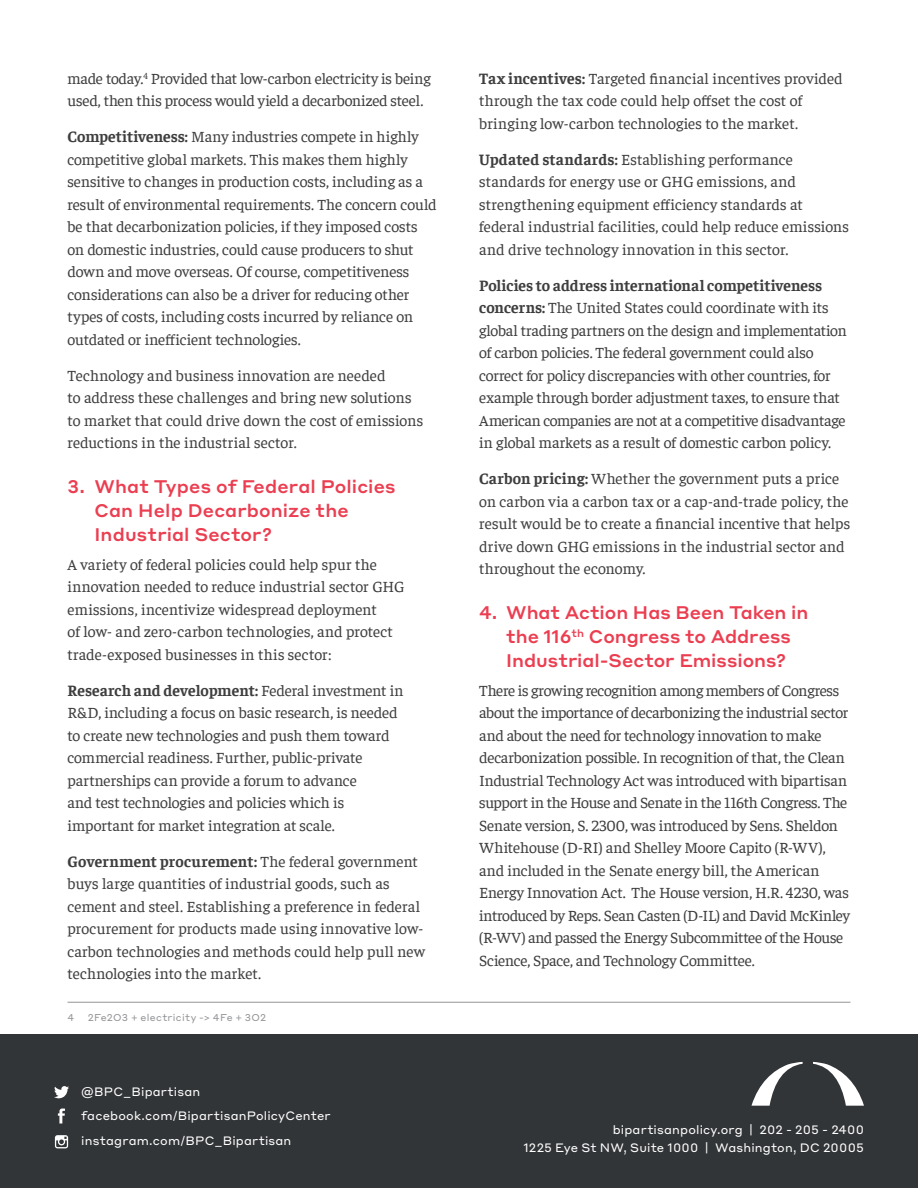
<style>
.page{position:relative;width:918px;height:1188px;background:#fff}
.page>*{position:absolute;margin:0;border:0;box-sizing:border-box;transform-origin:0 0}
.t1{font:500 18px/24px "Styrene A";letter-spacing:.005em;color:#eb3e51}
.Body_-_Report{font:15.75px/22.5px "Faustina";letter-spacing:-.005em;color:#3e3e3f}
.Body__White__-_Repor{font:15.75px/22.5px "Faustina";letter-spacing:-.015em;color:#3e3e3f}
.t2{font:12px "Styrene A";letter-spacing:.015em;color:#fff}
.Footnote{font:9.75px "Styrene A";letter-spacing:.03em;color:#939598}
.s1{font-weight:700}
</style>
<div class="page">
<hr style="left:68px;top:1002px;width:782px;height:1px;background:#939598">
<div style="left:0;top:1034px;width:918px;height:154px;background:#323537"></div>
<svg style="left:55px;top:1135px;width:13px;height:13px"></svg>
<svg style="left:58px;top:1108px;width:7px;height:16px"></svg>
<svg style="left:54px;top:1086px;width:15px;height:12px"></svg>
<svg style="left:813px;top:1062px;width:51px;height:44px"></svg>
<svg style="left:751px;top:1062px;width:52px;height:44px"></svg>
<p class="Body__White__-_Repor" style="left:68px;top:66px;width:365px">made today.<sup>4</sup> Provided that low-carbon electricity is being used, then this process would yield a decarbonized steel.</p>
<p class="Body_-_Report" style="left:68px;top:125px;width:371px"><span class="s1">Competitiveness:</span> Many industries compete in highly competitive global markets. This makes them highly sensitive to changes in production costs, including as a result of environmental requirements. The concern could be that decarbonization policies, if they imposed costs on domestic industries, could cause producers to shut down and move overseas. Of course, competitiveness considerations can also be a driver for reducing other types of costs, including costs incurred by reliance on outdated or inefficient technologies.</p>
<p class="Body_-_Report" style="left:68px;top:363px;width:357px">Technology and business innovation are needed<br>to address these challenges and bring new solutions to market that could drive down the cost of emissions reductions in the industrial sector.</p>
<p class="t1" style="left:94px;top:473px;width:303px;text-indent:-27px">3. What Types of Federal Policies<br>Can Help Decarbonize the<br>Industrial Sector?</p>
<p class="Body_-_Report" style="left:68px;top:552px;width:338px">A variety of federal policies could help spur the innovation needed to reduce industrial sector GHG emissions, incentivize widespread deployment<br>of low- and zero-carbon technologies, and protect trade-exposed businesses in this sector:</p>
<p class="Body_-_Report" style="left:68px;top:678px;width:338px"><span class="s1">Research and development:</span> Federal investment in R&amp;D, including a focus on basic research, is needed to create new technologies and push them toward commercial readiness. Further, public-private partnerships can provide a forum to advance<br>and test technologies and policies which is important for market integration at scale.</p>
<p class="Body_-_Report" style="left:68px;top:849px;width:359px"><span class="s1">Government procurement:</span> The federal government buys large quantities of industrial goods, such as cement and steel. Establishing a preference in federal procurement for products made using innovative low&shy;carbon technologies and methods could help pull new technologies into the market.</p>
<p class="Footnote" style="left:68px;top:1009px;width:8px">4</p>
<p class="Footnote" style="left:88px;top:1009px;width:180px">2Fe2O3 + electricity -&gt; 4Fe + 3O2</p>
<p class="t2" style="left:81px;top:1081px;width:121px">@BPC_Bipartisan</p>
<p class="t2" style="left:81px;top:1106px;width:251px">facebook.com/BipartisanPolicyCenter</p>
<p class="t2" style="left:81px;top:1131px;width:212px">instagram.com/BPC_Bipartisan</p>
<p class="Body_-_Report" style="left:479px;top:66px;width:365px"><span class="s1">Tax incentives:</span> Targeted financial incentives provided through the tax code could help offset the cost of bringing low-carbon technologies to the market.</p>
<p class="Body_-_Report" style="left:479px;top:147px;width:371px"><span class="s1">Updated standards:</span> Establishing performance standards for energy use or GHG emissions, and strengthening equipment efficiency standards at federal industrial facilities, could help reduce emissions and drive technology innovation in this sector.</p>
<p class="Body_-_Report" style="left:479px;top:273px;width:369px"><span class="s1">Policies to address international competitiveness concerns:</span> The United States could coordinate with its global trading partners on the design and implementation of carbon policies. The federal government could also correct for policy discrepancies with other countries, for example through border adjustment taxes, to ensure that American companies are not at a competitive disadvantage in global markets as a result of domestic carbon policy.</p>
<p class="Body_-_Report" style="left:479px;top:467px;width:373px"><span class="s1">Carbon pricing:</span> Whether the government puts a price on carbon via a carbon tax or a cap-and-trade policy, the result would be to create a financial incentive that helps drive down GHG emissions in the industrial sector and throughout the economy.</p>
<p class="t1" style="left:479px;top:599px;width:331px;text-align:center">4. What Action Has Been Taken in the 116<sup>th</sup> Congress to Address<br>Industrial-Sector Emissions?</p>
<p class="Body_-_Report" style="left:479px;top:678px;width:372px">There is growing recognition among members of Congress about the importance of decarbonizing the industrial sector and about the need for technology innovation to make decarbonization possible. In recognition of that, the Clean Industrial Technology Act was introduced with bipartisan support in the House and Senate in the 116th Congress. The Senate version, S. 2300, was introduced by Sens. Sheldon Whitehouse (D-RI) and Shelley Moore Capito (R-WV), and included in the Senate energy bill, the American Energy Innovation Act. The House version, H.R. 4230, was introduced by Reps. Sean Casten (D-IL) and David McKinley (R-WV) and passed the Energy Subcommittee of the House Science, Space, and Technology Committee.</p>
<p class="t2" style="left:613px;top:1120px;width:253px">bipartisanpolicy.org | 202 - 205 - 2400</p>
<p class="t2" style="left:523px;top:1138px;width:342px">1225 Eye St NW, Suite 1000 | Washington, DC 20005</p>
</div>
